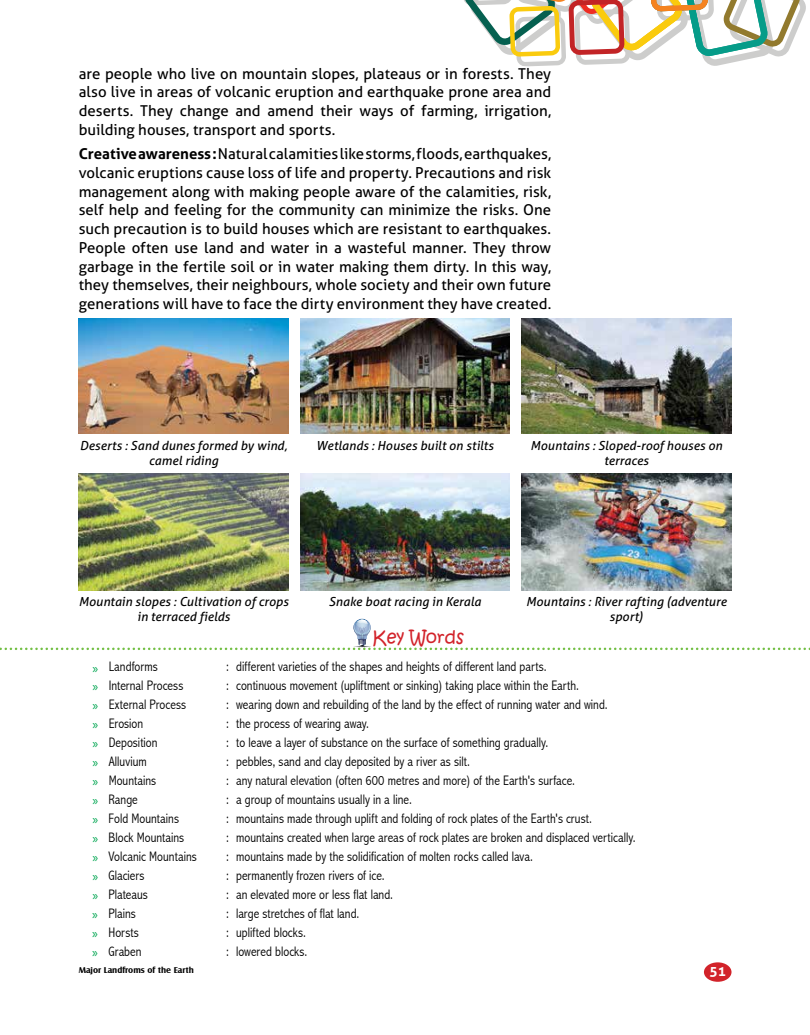
<style>
.page{position:relative;width:810px;height:1035px;background:#fff}
.page>*{position:absolute;margin:0;border:0;box-sizing:border-box;transform-origin:0 0}
.t1{font:17.5px "Kristen ITC";color:#d2232a}
.t2{font:15px/18.8px "Aller";color:#000;text-align:justify}
.t3{font:300 condensed 13.75px "Abadi";letter-spacing:.005em;color:#000}
.t4{font:700 13.75px "Aller";color:#fff}
.t5{font:italic 12.5px/15px "Aller";letter-spacing:.005em;color:#000;text-align:center}
.t6{font:700 8.75px "Castle T";color:#000}
.s1{font-weight:700}
.s2{font-family:"Myriad Pro";font-weight:400;font-stretch:normal;color:#00a651}
</style>
<div class="page">
<svg style="left:464px;top:0;width:342px;height:66px"></svg>
<div style="left:704px;top:962px;width:28px;height:20px;background:#d2232a;border-radius:50%"></div>
<img style="left:79px;top:318px;width:209px;height:116px">
<img style="left:79px;top:474px;width:209px;height:117px">
<img style="left:300px;top:318px;width:210px;height:116px">
<img style="left:300px;top:474px;width:210px;height:117px">
<img style="left:522px;top:318px;width:209px;height:116px">
<img style="left:522px;top:474px;width:209px;height:117px">
<svg style="left:0;top:619px;width:810px;height:31px"></svg>
<p class="t2" style="left:79px;top:64px;width:474px">are people who live on mountain slopes, plateaus or in forests. They also live in areas of volcanic eruption and earthquake prone area and deserts. They change and amend their ways of farming, irrigation, building houses, transport and sports.</p>
<p class="t2" style="left:79px;top:144px;width:474px"><span class="s1">Creative awareness :</span> Natural calamities like storms, floods, earthquakes, volcanic eruptions cause loss of life and property. Precautions and risk management along with making people aware of the calamities, risk, self help and feeling for the community can minimize the risks. One such precaution is to build houses which are resistant to earthquakes.<br>People often use land and water in a wasteful manner. They throw garbage in the fertile soil or in water making them dirty. In this way, they themselves, their neighbours, whole society and their own future generations will have to face the dirty environment they have created.</p>
<p class="t5" style="left:80px;top:438px;width:209px">Deserts : Sand dunes formed by wind,</p>
<p class="t5" style="left:316px;top:438px;width:179px">Wetlands : Houses built on stilts</p>
<p class="t5" style="left:149px;top:453px;width:71px">camel riding</p>
<p class="t5" style="left:530px;top:438px;width:193px">Mountains : Sloped-roof houses on terraces</p>
<p class="t5" style="left:79px;top:594px;width:211px">Mountain slopes : Cultivation of crops</p>
<p class="t5" style="left:329px;top:594px;width:154px">Snake boat racing in Kerala</p>
<p class="t5" style="left:137px;top:609px;width:94px">in terraced fields</p>
<p class="t1" style="left:372px;top:626px;width:93px">Key Words</p>
<p class="t5" style="left:526px;top:594px;width:202px">Mountains : River rafting (adventure sport)</p>
<p class="t3" style="left:92px;top:659px;width:67px"><span class="s2">»</span> Landforms</p>
<p class="t3" style="left:226px;top:659px;width:322px">: different varieties of the shapes and heights of different land parts.</p>
<p class="t3" style="left:92px;top:678px;width:92px"><span class="s2">»</span> Internal Process</p>
<p class="t3" style="left:226px;top:678px;width:354px">: continuous movement (upliftment or sinking) taking place within the Earth.</p>
<p class="t3" style="left:92px;top:697px;width:95px"><span class="s2">»</span> External Process</p>
<p class="t3" style="left:226px;top:697px;width:383px">: wearing down and rebuilding of the land by the effect of running water and wind.</p>
<p class="t3" style="left:92px;top:716px;width:52px"><span class="s2">»</span> Erosion</p>
<p class="t3" style="left:226px;top:716px;width:144px">: the process of wearing away.</p>
<p class="t3" style="left:92px;top:735px;width:67px"><span class="s2">»</span> Deposition</p>
<p class="t3" style="left:226px;top:735px;width:324px">: to leave a layer of substance on the surface of something gradually.</p>
<p class="t3" style="left:92px;top:753px;width:56px"><span class="s2">»</span> Alluvium</p>
<p class="t3" style="left:226px;top:753px;width:245px">: pebbles, sand and clay deposited by a river as silt.</p>
<p class="t3" style="left:92px;top:772px;width:65px"><span class="s2">»</span> Mountains</p>
<p class="t3" style="left:226px;top:772px;width:350px">: any natural elevation (often 600 metres and more) of the Earth's surface.</p>
<p class="t3" style="left:92px;top:791px;width:47px"><span class="s2">»</span> Range</p>
<p class="t3" style="left:226px;top:791px;width:187px">: a group of mountains usually in a line.</p>
<p class="t3" style="left:92px;top:810px;width:88px"><span class="s2">»</span> Fold Mountains</p>
<p class="t3" style="left:226px;top:810px;width:367px">: mountains made through uplift and folding of rock plates of the Earth's crust.</p>
<p class="t3" style="left:92px;top:829px;width:93px"><span class="s2">»</span> Block Mountains</p>
<p class="t3" style="left:226px;top:829px;width:411px">: mountains created when large areas of rock plates are broken and displaced vertically.</p>
<p class="t3" style="left:92px;top:848px;width:106px"><span class="s2">»</span> Volcanic Mountains</p>
<p class="t3" style="left:226px;top:848px;width:308px">: mountains made by the solidification of molten rocks called lava.</p>
<p class="t3" style="left:92px;top:867px;width:54px"><span class="s2">»</span> Glaciers</p>
<p class="t3" style="left:226px;top:867px;width:160px">: permanently frozen rivers of ice.</p>
<p class="t3" style="left:92px;top:886px;width:57px"><span class="s2">»</span> Plateaus</p>
<p class="t3" style="left:226px;top:886px;width:169px">: an elevated more or less flat land.</p>
<p class="t3" style="left:92px;top:905px;width:45px"><span class="s2">»</span> Plains</p>
<p class="t3" style="left:226px;top:905px;width:135px">: large stretches of flat land.</p>
<p class="t3" style="left:92px;top:924px;width:48px"><span class="s2">»</span> Horsts</p>
<p class="t3" style="left:226px;top:924px;width:81px">: uplifted blocks.</p>
<p class="t3" style="left:92px;top:943px;width:51px"><span class="s2">»</span> Graben</p>
<p class="t3" style="left:226px;top:943px;width:83px">: lowered blocks.</p>
<p class="t6" style="left:79px;top:965px;width:117px">Major Landfroms of the Earth</p>
<p class="t4" style="left:709px;top:963px;width:18px">51</p>
</div>
